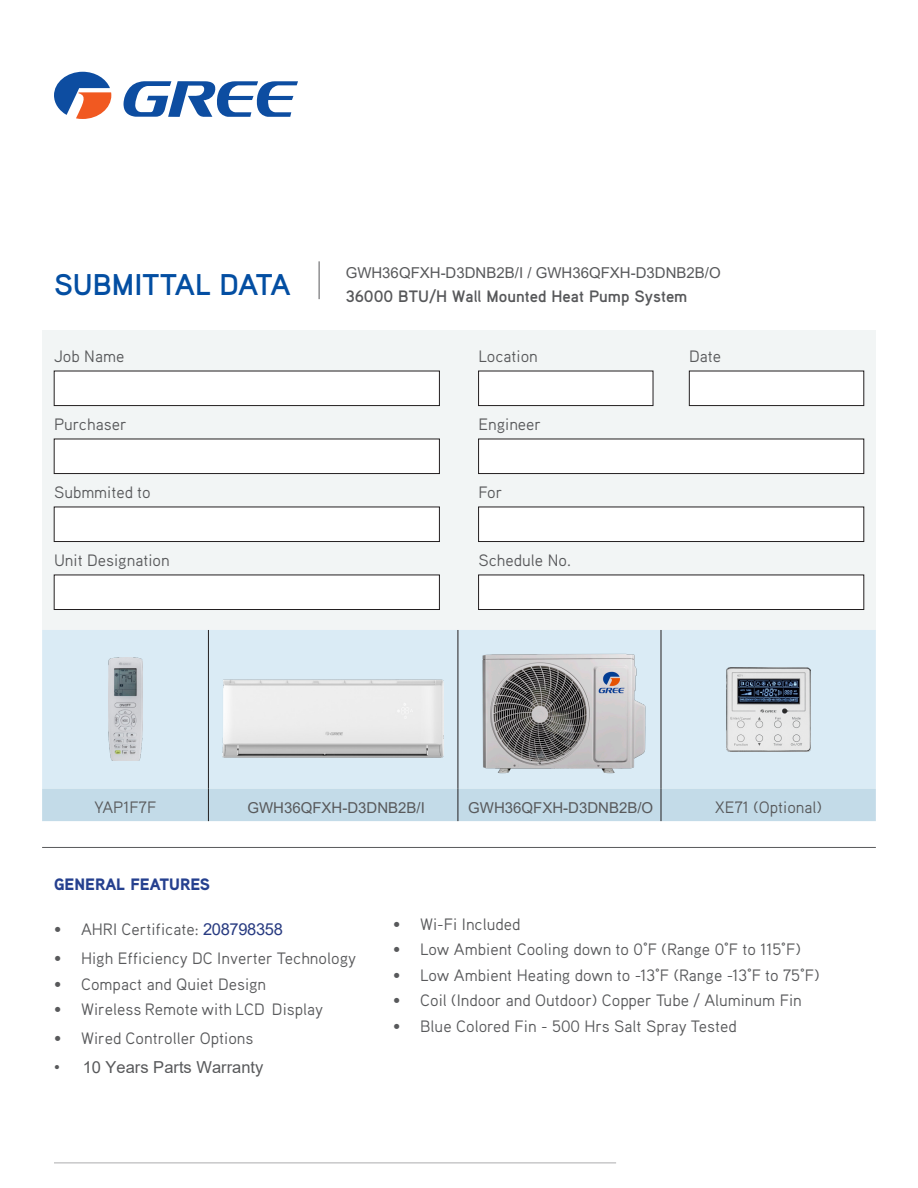
<style>
.page{position:relative;width:918px;height:1188px;background:#fff}
.page>*{position:absolute;margin:0;border:0;box-sizing:border-box;transform-origin:0 0}
.titlu{font:700 30px "Aaux Pro";color:#034ea2}
.body_text{font:16.5px "Aaux Pro";color:#58595b}
.body_text-2{font:700 16.5px "Aaux Pro";color:#57585a}
.body_text-3{font:16.5px "Arial";color:#58595b}
.body_text-4{font:900 16.5px "Aaux Pro";color:#25408f}
.body_text-5{font:15px "Arial";color:#58595b}
.s1{font-family:"Arial";color:#283b81}
</style>
<div class="page">
<div style="left:42px;top:330px;width:834px;height:300px;background:#f2f5f5"></div>
<svg style="left:54px;top:72px;width:57px;height:47px"></svg>
<svg style="left:123px;top:81px;width:175px;height:36px"></svg>
<hr style="left:42px;top:847px;width:834px;height:1px;background:#57585a">
<div style="left:54px;top:371px;width:385px;height:35px;background:#fff"></div>
<div style="left:54px;top:371px;width:386px;height:35px;border:1px solid #231f20"></div>
<div style="left:479px;top:371px;width:174px;height:35px;background:#fff"></div>
<div style="left:478px;top:371px;width:175px;height:35px;border:1px solid #231f20"></div>
<div style="left:689px;top:371px;width:175px;height:35px;background:#fff"></div>
<div style="left:689px;top:371px;width:175px;height:35px;border:1px solid #231f20"></div>
<div style="left:54px;top:507px;width:385px;height:35px;background:#fff"></div>
<div style="left:54px;top:507px;width:386px;height:35px;border:1px solid #231f20"></div>
<div style="left:479px;top:507px;width:385px;height:35px;background:#fff"></div>
<div style="left:478px;top:507px;width:386px;height:35px;border:1px solid #231f20"></div>
<div style="left:54px;top:439px;width:385px;height:35px;background:#fff"></div>
<div style="left:54px;top:439px;width:386px;height:35px;border:1px solid #231f20"></div>
<div style="left:479px;top:439px;width:385px;height:35px;background:#fff"></div>
<div style="left:478px;top:439px;width:386px;height:35px;border:1px solid #231f20"></div>
<div style="left:54px;top:575px;width:385px;height:35px;background:#fff"></div>
<div style="left:54px;top:575px;width:386px;height:35px;border:1px solid #231f20"></div>
<div style="left:479px;top:575px;width:385px;height:35px;background:#fff"></div>
<div style="left:478px;top:575px;width:386px;height:35px;border:1px solid #231f20"></div>
<hr style="left:319px;top:261px;width:1px;height:38px;background:#57585a">
<div style="left:42px;top:630px;width:834px;height:159px;background:#daebf5"></div>
<div style="left:42px;top:789px;width:834px;height:32px;background:#c3dbe8"></div>
<hr style="left:208px;top:630px;width:1px;height:159px;background:#231f20">
<hr style="left:458px;top:630px;width:1px;height:159px;background:#231f20">
<hr style="left:661px;top:630px;width:1px;height:159px;background:#231f20">
<hr style="left:208px;top:789px;width:1px;height:32px;background:#231f20">
<hr style="left:458px;top:789px;width:1px;height:32px;background:#231f20">
<hr style="left:661px;top:789px;width:1px;height:32px;background:#231f20">
<img style="left:108px;top:658px;width:34px;height:103px">
<img style="left:222px;top:679px;width:222px;height:78px">
<img style="left:461px;top:643px;width:200px;height:138px">
<img style="left:726px;top:667px;width:85px;height:85px">
<hr style="left:54px;top:1163px;width:562px;height:1px;background:#57585a">
<p class="titlu" style="left:54px;top:265px;width:238px">SUBMITTAL DATA</p>
<p class="body_text-5" style="left:346px;top:262px;width:377px">GWH36QFXH-D3DNB2B/I / GWH36QFXH-D3DNB2B/O</p>
<p class="body_text-2" style="left:346px;top:286px;width:343px">36000 BTU/H Wall Mounted Heat Pump System</p>
<p class="body_text" style="left:54px;top:346px;width:72px">Job Name</p>
<p class="body_text" style="left:478px;top:346px;width:61px">Location</p>
<p class="body_text" style="left:689px;top:346px;width:34px">Date</p>
<p class="body_text" style="left:54px;top:414px;width:74px">Purchaser</p>
<p class="body_text" style="left:478px;top:414px;width:64px">Engineer</p>
<p class="body_text" style="left:54px;top:482px;width:98px">Submmited to</p>
<p class="body_text" style="left:478px;top:482px;width:26px">For</p>
<p class="body_text" style="left:54px;top:550px;width:117px">Unit Designation</p>
<p class="body_text" style="left:478px;top:550px;width:94px">Schedule No.</p>
<p class="body_text" style="left:94px;top:797px;width:64px">YAP1F7F</p>
<p class="body_text-5" style="left:247px;top:797px;width:179px">GWH36QFXH-D3DNB2B/I</p>
<p class="body_text-5" style="left:468px;top:797px;width:187px">GWH36QFXH-D3DNB2B/O</p>
<p class="body_text" style="left:715px;top:797px;width:109px">XE71 (Optional)</p>
<p class="body_text-4" style="left:54px;top:874px;width:158px">GENERAL FEATURES</p>
<p class="body_text" style="left:54px;top:919px;width:231px">• AHRI Certificate: <span class="s1">208798358</span></p>
<p class="body_text" style="left:54px;top:948px;width:304px">• High Efficiency DC Inverter Technology</p>
<p class="body_text" style="left:54px;top:973px;width:214px">• Compact and Quiet Design</p>
<p class="body_text" style="left:54px;top:999px;width:271px">• Wireless Remote with LCD Display</p>
<p class="body_text" style="left:54px;top:1028px;width:201px">• Wired Controller Options</p>
<p class="body_text-3" style="left:54px;top:1056px;width:211px">• 10 Years Parts Warranty</p>
<p class="body_text" style="left:393px;top:914px;width:129px">• Wi-Fi Included</p>
<p class="body_text" style="left:393px;top:939px;width:409px">• Low Ambient Cooling down to 0°F (Range 0°F to 115°F)</p>
<p class="body_text" style="left:393px;top:965px;width:428px">• Low Ambient Heating down to -13°F (Range -13°F to 75°F)</p>
<p class="body_text" style="left:393px;top:990px;width:410px">• Coil (Indoor and Outdoor) Copper Tube / Aluminum Fin</p>
<p class="body_text" style="left:393px;top:1016px;width:345px">• Blue Colored Fin - 500 Hrs Salt Spray Tested</p>
</div>
